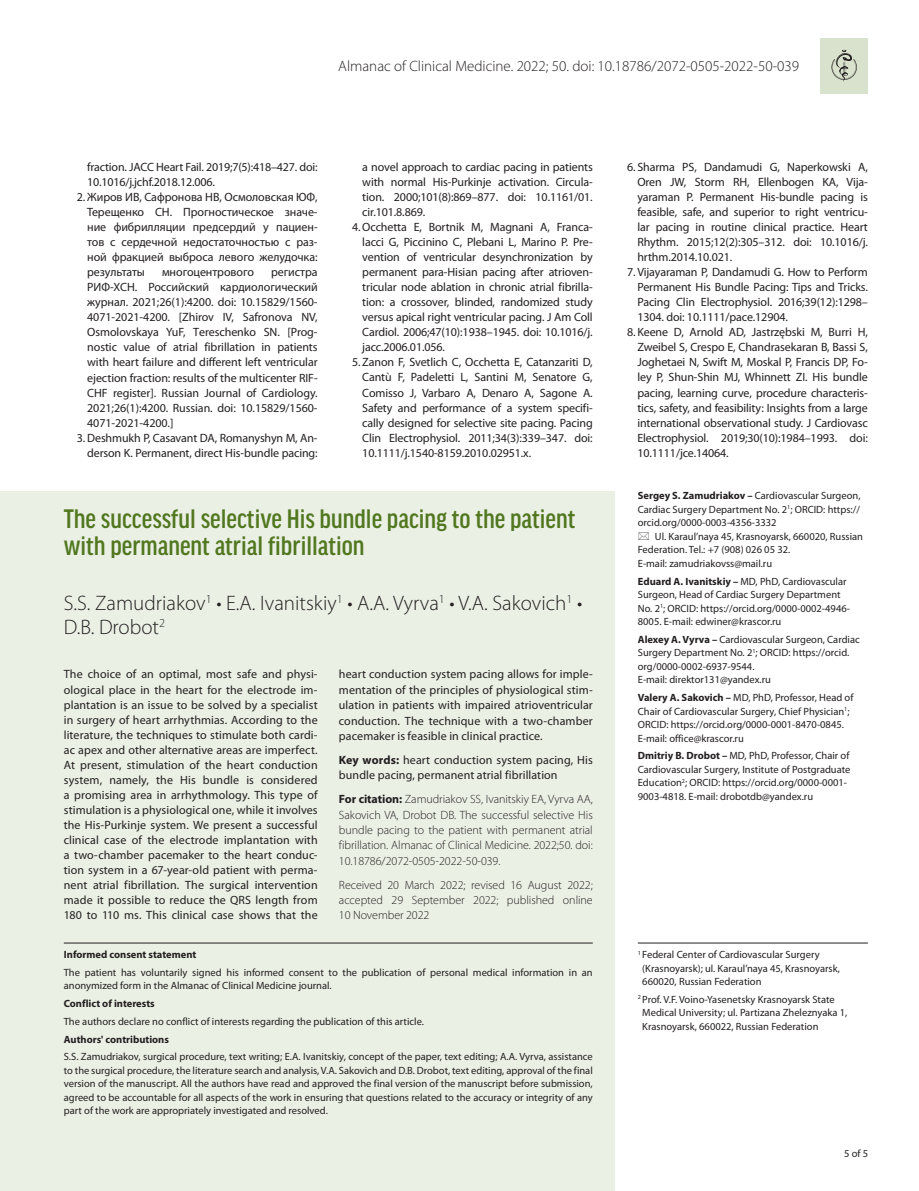
<style>
.page{position:relative;width:919px;height:1191px;background:#fff}
.page>*{position:absolute;margin:0;border:0;box-sizing:border-box;transform-origin:0 0}
.t1{font:500 condensed 28.5px/27px "Good Headline Pro";color:#51771f}
.t2{font:300 21px/24px "Myriad Pro";color:#231f20}
.t3{font:300 15px "Myriad Pro";color:#231f20}
.t4{font:12px/15px "Myriad Pro";letter-spacing:-.01em;color:#231f20;text-align:justify}
.t5{font:300 12px/15.3px "Myriad Pro";letter-spacing:-.005em;color:#231f20;text-align:justify}
.t6{font:12px/15.3px "Myriad Pro";letter-spacing:.01em;color:#231f20}
.t7{font:10.5px/13.5px "Myriad Pro";color:#231f20}
.t8{font:700 10.5px "Myriad Pro";color:#231f20}
.s1{font-weight:700}
</style>
<div class="page">
<div style="left:0;top:491px;width:614px;height:700px;background:#ebf0e5"></div>
<hr style="left:637px;top:942px;width:230px;height:1px;background:#231f20">
<hr style="left:64px;top:942px;width:528px;height:1px;background:#231f20">
<div style="left:820px;top:38px;width:47px;height:55px;background:#d9e2cd"></div>
<svg style="left:831px;top:50px;width:25px;height:32px"></svg>
<p class="t3" style="left:338px;top:57px;width:462px">Almanac of Clinical Medicine. 2022; 50. doi: 10.18786/2072-0505-2022-50-039</p>
<p class="t4" style="left:87px;top:159px;width:232px">fraction. JACC Heart Fail. 2019;7(5):418–427. doi:<br>10.1016/j.jchf.2018.12.006.</p>
<p class="t4" style="left:87px;top:189px;width:232px;text-indent:-10px">2. Жиров ИВ, Сафронова НВ, Осмоловская ЮФ, Терещенко СН. Прогностическое значе&shy;ние фибрилляции предсердий у пациен&shy;тов с сердечной недостаточностью с раз&shy;ной фракцией выброса левого желудочка: результаты</p>
<p class="t4" style="left:87px;top:264px;width:232px;text-indent:184px">регистра РИФ-ХСН. Российский кардиологический журнал. 2021;26(1):4200. doi: 10.15829/1560- 4071-2021-4200. [Zhirov IV, Safronova NV, Osmolovskaya YuF, Тereschenko SN. [Prog&shy;nostic value of atrial fibrillation in patients with heart failure and different left ventricular ejection fraction: results of the multicenter RIF-CHF register]. Russian Journal of Cardiology.<br>2021;26(1):4200. Russian. doi: 10.15829/1560- 4071-2021-4200.]</p>
<p class="t4" style="left:77px;top:430px;width:242px;text-align:right">3. Deshmukh P, Casavant DA, Romanyshyn M, An&shy;derson K. Permanent, direct His-bundle pacing:</p>
<p class="t4" style="left:162px;top:264px;width:93px">многоцентрового</p>
<p class="t4" style="left:362px;top:159px;width:232px">a novel approach to cardiac pacing in patients with normal His-Purkinje activation. Circula&shy;tion. 2000;101(8):869–877. doi: 10.1161/01. cir.101.8.869.</p>
<p class="t4" style="left:362px;top:219px;width:232px;text-indent:-10px">4. Occhetta E, Bortnik M, Magnani A, Franca&shy;lacci G, Piccinino C, Plebani L, Marino P. Pre&shy;vention of ventricular desynchronization by permanent para-Hisian pacing after atrioven&shy;tricular node ablation in chronic atrial fibrilla&shy;tion: a crossover, blinded, randomized study versus apical right ventricular pacing. J Am Coll Cardiol. 2006;47(10):1938–1945. doi: 10.1016/j. jacc.2006.01.056.</p>
<p class="t4" style="left:362px;top:355px;width:232px;text-indent:-10px">5. Zanon F, Svetlich C, Occhetta E, Catanzariti D, Cantù F, Padeletti L, Santini M, Senatore G, Comisso J, Varbaro A, Denaro A, Sagone A.<br>Safety and performance of a system specifi&shy;cally designed for selective site pacing. Pacing Clin Electrophysiol. 2011;34(3):339–347. doi:<br>10.1111/j.1540-8159.2010.02951.x.</p>
<p class="t4" style="left:637px;top:159px;width:232px;text-indent:-10px">6. Sharma PS, Dandamudi G, Naperkowski A, Oren JW, Storm RH, Ellenbogen KA, Vija&shy;yaraman P. Permanent His-bundle pacing is feasible, safe, and superior to right ventricu&shy;lar pacing in routine clinical practice. Heart Rhythm. 2015;12(2):305–312. doi: 10.1016/j. hrthm.2014.10.021.</p>
<p class="t4" style="left:637px;top:264px;width:232px;text-indent:-10px">7. Vijayaraman P, Dandamudi G. How to Perform Permanent His Bundle Pacing: Tips and Tricks.<br>Pacing Clin Electrophysiol. 2016;39(12):1298– 1304. doi: 10.1111/pace.12904.</p>
<p class="t4" style="left:637px;top:324px;width:232px;text-indent:-10px">8. Keene D, Arnold AD, Jastrzębski M, Burri H, Zweibel S, Crespo E, Chandrasekaran B, Bassi S, Joghetaei N, Swift M, Moskal P, Francis DP, Fo&shy;ley P, Shun-Shin MJ, Whinnett ZI. His bundle pacing, learning curve, procedure characteris&shy;tics, safety, and feasibility: Insights from a large international observational study. J Cardiovasc Electrophysiol. 2019;30(10):1984–1993. doi:<br>10.1111/jce.14064.</p>
<h1 class="t1" style="left:64px;top:506px;width:513px">The successful selective His bundle pacing to the patient with permanent atrial fibrillation</h1>
<h2 class="t2" style="left:64px;top:590px;width:520px">S.S. Zamudriakov<sup>1</sup> • E.A. Ivanitskiy<sup>1</sup> • A.A. Vyrva<sup>1</sup> • V.A. Sakovich<sup>1</sup> •<br>D.B. Drobot<sup>2</sup></h2>
<p class="t4" style="left:64px;top:667px;width:255px">The choice of an optimal, most safe and physi&shy;ological place in the heart for the electrode im&shy;plantation is an issue to be solved by a specialist in surgery of heart arrhythmias. According to the literature, the techniques to stimulate both cardi&shy;ac apex and other alternative areas are imperfect.<br>At present, stimulation of the heart conduction system, namely, the His bundle is considered a promising area in arrhythmology. This type of stimulation is a physiological one, while it involves the His-Purkinje system. We present a successful clinical case of the electrode implantation with a two-chamber pacemaker to the heart conduc&shy;tion system in a 67-year-old patient with perma&shy;nent atrial fibrillation. The surgical intervention made it possible to reduce the QRS length from 180 to 110 ms. This clinical case shows that the</p>
<p class="t4" style="left:339px;top:666px;width:255px">heart conduction system pacing allows for imple&shy;mentation of the principles of physiological stim&shy;ulation in patients with impaired atrioventricular conduction. The technique with a two-chamber pacemaker is feasible in clinical practice.</p>
<p class="t6" style="left:339px;top:752px;width:255px"><span class="s1">Key words:</span> heart conduction system pacing, His bundle pacing, permanent atrial fibrillation</p>
<p class="t5" style="left:339px;top:791px;width:255px"><span class="s1">For citation:</span> Zamudriakov SS, Ivanitskiy EA, Vyrva AA, Sakovich VA, Drobot DB. The successful selective His bundle pacing to the patient with permanent atrial fibrillation. Almanac of Clinical Medicine. 2022;50. doi:<br>10.18786/2072-0505-2022-50-039.</p>
<p class="t5" style="left:339px;top:876px;width:255px">Received 20 March 2022; revised 16 August 2022; accepted 29 September 2022; published online 10 November 2022</p>
<p class="t8" style="left:64px;top:947px;width:134px">Informed consent statement</p>
<p class="t7" style="left:64px;top:965px;width:530px">The patient has voluntarily signed his informed consent to the publication of personal medical information in an anonymized form in the Almanac of Clinical Medicine journal.</p>
<p class="t8" style="left:64px;top:996px;width:92px">Conflict of interests</p>
<p class="t7" style="left:64px;top:1014px;width:362px">The authors declare no conflict of interests regarding the publication of this article.</p>
<p class="t8" style="left:64px;top:1032px;width:107px">Authors' contributions</p>
<p class="t7" style="left:64px;top:1050px;width:530px;text-align:justify">S.S. Zamudriakov, surgical procedure, text writing; E.A. Ivanitskiy, concept of the paper, text editing; A.A. Vyrva, assistance to the surgical procedure, the literature search and analysis, V.A. Sakovich and D.B. Drobot, text editing, approval of the final version of the manuscript. All the authors have read and approved the final version of the manuscript before submission, agreed to be accountable for all aspects of the work in ensuring that questions related to the accuracy or integrity of any part of the work are appropriately investigated and resolved.</p>
<p class="t7" style="left:637px;top:489px;width:224px;text-align:justify"><span class="s1">Sergey S. Zamudriakov –</span> Cardiovascular Surgeon, Cardiac Surgery Department No. 2<sup>1</sup>; ORCID: https:// orcid.org/0000-0003-4356-3332</p>
<p class="t7" style="left:637px;top:529px;width:227px;text-indent:17px">Ul. Karaul’naya 45, Krasnoyarsk, 660020, Russian<br>Federation. Tel.: +7 (908) 026 05 32.<br>E-mail: zamudriakovss@mail.ru</p>
<p class="t7" style="left:637px;top:574px;width:214px"><span class="s1">Eduard A. Ivanitskiy –</span> MD, PhD, Cardiovascular Surgeon, Head of Cardiac Surgery Department No. 2<sup>1</sup>; ORCID: https://orcid.org/0000-0002-4946- 8005. E-mail: edwiner@krascor.ru</p>
<p class="t7" style="left:637px;top:632px;width:223px"><span class="s1">Alexey A. Vyrva –</span> Cardiovascular Surgeon, Cardiac Surgery Department No. 2<sup>1</sup>; ORCID: https://orcid. org/0000-0002-6937-9544.<br>E-mail: direktor131@yandex.ru</p>
<p class="t7" style="left:637px;top:690px;width:217px"><span class="s1">Valery A. Sakovich –</span> MD, PhD, Professor, Head of Chair of Cardiovascular Surgery, Chief Physician<sup>1</sup>; ORCID: https://orcid.org/0000-0001-8470-0845.<br>E-mail: office@krascor.ru</p>
<p class="t7" style="left:637px;top:749px;width:214px"><span class="s1">Dmitriy B. Drobot –</span> MD, PhD, Professor, Chair of Cardiovascular Surgery, Institute of Postgraduate Education<sup>2</sup>; ORCID: https://orcid.org/0000-0001- 9003-4818. E-mail: drobotdb@yandex.ru</p>
<p class="t7" style="left:642px;top:947px;width:199px;text-indent:-4px"><sup>1</sup> Federal Center of Cardiovascular Surgery (Krasnoyarsk); ul. Karaul’naya 45, Krasnoyarsk,<br>660020, Russian Federation</p>
<p class="t7" style="left:642px;top:992px;width:207px;text-indent:-4px"><sup>2</sup> Prof. V.F. Voino-Yasenetsky Krasnoyarsk State<br>Medical University; ul. Partizana Zheleznyaka 1,<br>Krasnoyarsk, 660022, Russian Federation</p>
<p class="t7" style="left:844px;top:1146px;width:26px">5 of 5</p>
</div>
